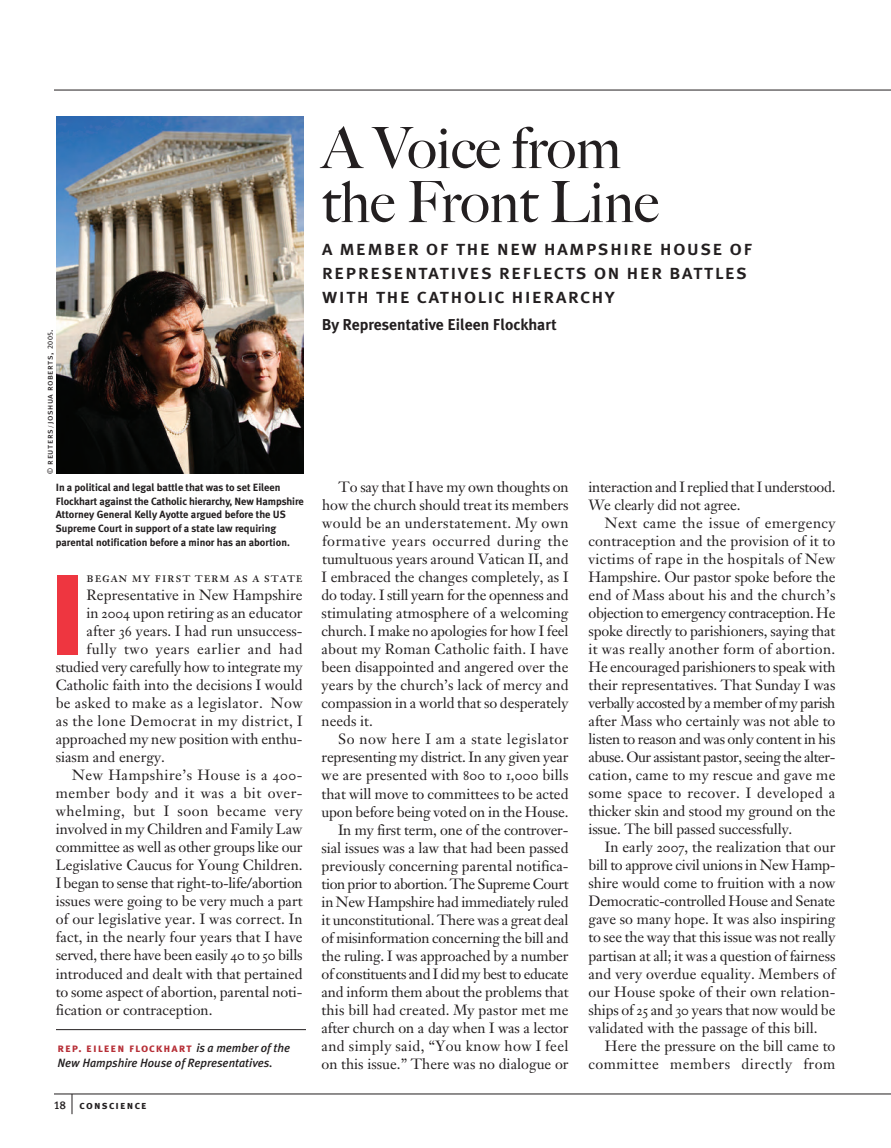
<style>
.page{position:relative;width:891px;height:1148px;background:#fff}
.page>*{position:absolute;margin:0;border:0;box-sizing:border-box;transform-origin:0 0}
.t1{font:900 113.55px "Meta Plus";color:#ee3640}
.t2{font:57px/54px "Big Caslon Rom";color:#231f20}
.t3{font:21px/24px "Meta Plus Medium Caps";letter-spacing:.055em;color:#231f20}
.t4{font:700 15.75px "Meta Plus";color:#231f20}
.t5{font:14.7px/18px "P5 D Janson Oldstlye";letter-spacing:-.005em;color:#231f20;text-align:justify}
.t6{font:14.7px/18px "P5 D Janson Oldstlye";letter-spacing:.035em;color:#231f20;text-align:right}
.t7{font:14.7px "P5 D Janson Oldstlye";letter-spacing:.015em;color:#231f20}
.t8{font:14.7px "P5 D Janson Oldstlye";letter-spacing:.03em;color:#231f20}
.t9{font:14.7px "Janson Text Roman SC";letter-spacing:.05em;color:#231f20}
.t10{font:italic 500 12px "Meta Plus";color:#231f20}
.t11{font:12px "Meta Plus Bold Caps";letter-spacing:.08em;color:#b72f37}
.t12{font:11.25px "Meta Plus Bold Caps";letter-spacing:.105em;color:#231f20}
.t13{font:700 10.5px/13.5px "Meta Plus";color:#231f20}
.t14{font:9px "Meta Plus Book Caps";letter-spacing:.055em;color:#231f20}
.s1{font-size:7.5px}
.s2{font-size:6px}
.s3{font-family:"Meta Plus";font-weight:500;font-style:italic;color:#231f20}
.s4{font-family:"Meta Plus Medium Caps"}
</style>
<div class="page">
<svg style="left:72px;top:1094px;width:1px;height:20px"></svg>
<hr style="left:54px;top:1093px;width:837px;height:1px;background:#231f20">
<hr style="left:54px;top:90px;width:837px;height:1px;background:#231f20">
<img style="left:56px;top:116px;width:248px;height:358px">
<hr style="left:56px;top:1029px;width:250px;height:1px;background:#231f20">
<p class="t14" style="left:45px;top:473px;width:146px;rotate:-90deg"><span class="s1">©</span> reuters <span class="s2">/</span> joshua roberts, <span class="s1">2005</span>.</p>
<p class="t13" style="left:56px;top:481px;width:250px">In a political and legal battle that was to set Eileen Flockhart against the Catholic hierarchy, New Hampshire Attorney General Kelly Ayotte argued before the US Supreme Court in support of a state law requiring parental notification before a minor has an abortion.</p>
<h1 class="t1" style="left:48px;top:548px;width:40px">I</h1>
<p class="t9" style="left:87px;top:571px;width:218px">began my first term as a state</p>
<p class="t5" style="left:87px;top:586px;width:218px">Representative in New Hampshire</p>
<p class="t5" style="left:87px;top:604px;width:218px">in 2004 upon retiring as an educator</p>
<p class="t5" style="left:87px;top:622px;width:218px">after 36 years. I had run unsuccess-</p>
<p class="t6" style="left:87px;top:640px;width:218px">fully two years earlier and had</p>
<p class="t5" style="left:56px;top:658px;width:248px">studied very carefully how to integrate my</p>
<p class="t5" style="left:56px;top:676px;width:249px">Catholic faith into the decisions I would</p>
<p class="t8" style="left:56px;top:694px;width:248px">be asked to make as a legislator. Now</p>
<p class="t6" style="left:56px;top:712px;width:249px">as the lone Democrat in my district, I</p>
<p class="t5" style="left:56px;top:730px;width:248px">approached my new position with enthu-</p>
<p class="t5" style="left:56px;top:748px;width:111px">siasm and energy.</p>
<p class="t6" style="left:72px;top:766px;width:232px">New Hampshire’s House is a 400-</p>
<p class="t6" style="left:56px;top:784px;width:248px">member body and it was a bit over-</p>
<p class="t6" style="left:56px;top:802px;width:248px">whelming, but I soon became very</p>
<p class="t5" style="left:56px;top:820px;width:248px">involved in my Children and Family Law</p>
<p class="t5" style="left:56px;top:838px;width:248px">committee as well as other groups like our</p>
<p class="t5" style="left:56px;top:856px;width:249px">Legislative Caucus for Young Children.</p>
<p class="t5" style="left:56px;top:874px;width:249px">I began to sense that right-to-life/abortion</p>
<p class="t5" style="left:56px;top:892px;width:249px">issues were going to be very much a part</p>
<p class="t7" style="left:56px;top:910px;width:248px">of our legislative year. I was correct. In</p>
<p class="t5" style="left:56px;top:928px;width:249px">fact, in the nearly four years that I have</p>
<p class="t5" style="left:56px;top:946px;width:248px">served, there have been easily 40 to 50 bills</p>
<p class="t5" style="left:56px;top:964px;width:249px">introduced and dealt with that pertained</p>
<p class="t5" style="left:56px;top:982px;width:249px">to some aspect of abortion, parental noti-</p>
<p class="t5" style="left:56px;top:1000px;width:158px">fication or contraception.</p>
<p class="t11" style="left:58px;top:1040px;width:234px">rep. eileen flockhart <span class="s3">is a member of the</span></p>
<p class="t10" style="left:58px;top:1055px;width:217px">New Hampshire House of Representatives.</p>
<p class="t12" style="left:54px;top:1098px;width:94px"><span class="s4">18</span> conscience</p>
<h2 class="t2" style="left:322px;top:121px;width:338px">A Voice from the Front Line</h2>
<h3 class="t3" style="left:322px;top:236px;width:432px">a member of the new hampshire house of representatives reflects on her battles with the catholic hierarchy</h3>
<p class="t4" style="left:322px;top:315px;width:236px">By Representative Eileen Flockhart</p>
<p class="t5" style="left:322px;top:478px;width:249px;text-indent:17px">To say that I have my own thoughts on how the church should treat its members would be an understatement. My own formative years occurred during the tumultuous years around Vatican II, and I embraced the changes completely, as I do today. I still yearn for the openness and stimulating atmosphere of a welcoming church. I make no apologies for how I feel about my Roman Catholic faith. I have been disappointed and angered over the years by the church’s lack of mercy and compassion in a world that so desperately needs it.</p>
<p class="t5" style="left:322px;top:730px;width:249px;text-align:right">So now here I am a state legislator representing my district. In any given year we are presented with 800 to 1,000 bills that will move to committees to be acted upon before being voted on in the House.<br>In my first term, one of the controver&shy;sial issues was a law that had been passed previously concerning parental notifica&shy;tion prior to abortion. The Supreme Court in New Hampshire had immediately ruled it unconstitutional. There was a great deal of misinformation concerning the bill and the ruling. I was approached by a number of constituents and I did my best to educate and inform them about the problems that this bill had created. My pastor met me after church on a day when I was a lector and simply said, “You know how I feel on this issue.” There was no dialogue or</p>
<p class="t5" style="left:588px;top:478px;width:248px">interaction and I replied that I understood.<br>We clearly did not agree.</p>
<p class="t5" style="left:588px;top:514px;width:249px;text-indent:16px">Next came the issue of emergency contraception and the provision of it to victims of rape in the hospitals of New Hampshire. Our pastor spoke before the end of Mass about his and the church’s objection to emergency contraception. He spoke directly to parishioners, saying that it was really another form of abortion.<br>He encouraged parishioners to speak with their representatives. That Sunday I was verbally accosted by a member of my parish after Mass who certainly was not able to listen to reason and was only content in his abuse. Our assistant pastor, seeing the alter&shy;cation, came to my rescue and gave me some space to recover. I developed a thicker skin and stood my ground on the issue. The bill passed successfully.</p>
<p class="t5" style="left:588px;top:838px;width:249px;text-indent:16px">In early 2007, the realization that our bill to approve civil unions in New Hamp&shy;shire would come to fruition with a now Democratic-controlled House and Senate gave so many hope. It was also inspiring to see the way that this issue was not really partisan at all; it was a question of fairness and very overdue equality. Members of our House spoke of their own relation&shy;ships of 25 and 30 years that now would be validated with the passage of this bill.</p>
<p class="t6" style="left:588px;top:1036px;width:249px">Here the pressure on the bill came to committee members directly from</p>
</div>
